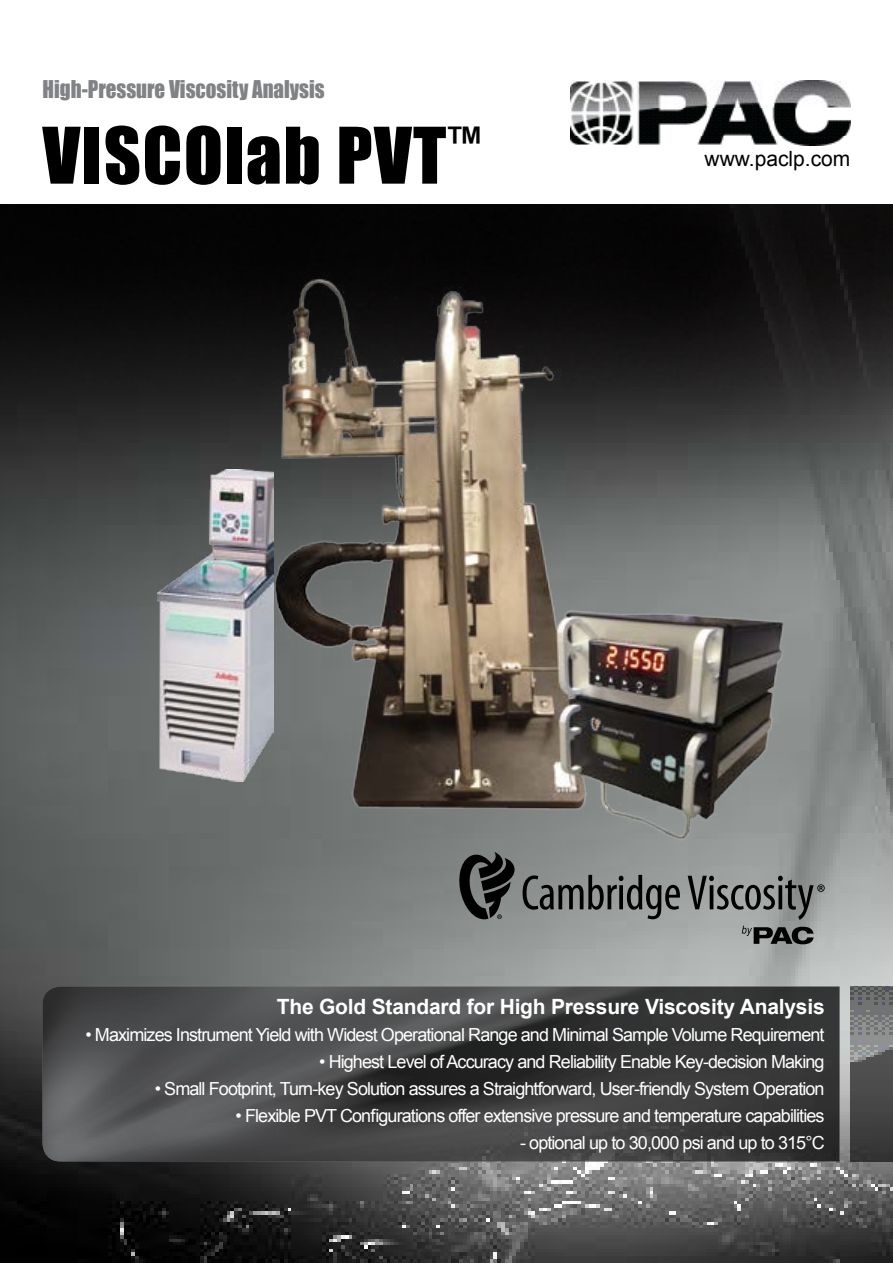
<style>
.page{position:relative;width:893px;height:1263px;background:#fff}
.page>*{position:absolute;margin:0;border:0;box-sizing:border-box;transform-origin:0 0}
.t1{font:72px "Impact";letter-spacing:.02em;color:#000}
.t2{font:22.5px "Impact";color:#808285;scale:.93 1}
.t3{font:700 21px "Arial";letter-spacing:-.01em;color:#fff}
.t4{font:21px "Arial";color:#000}
.t5{font:18px "Arial";letter-spacing:-.05em;color:#fff}
</style>
<div class="page">
<img style="left:0;top:205px;width:893px;height:1058px">
<img style="left:570px;top:81px;width:280px;height:65px">
<img style="left:43px;top:986px;width:796px;height:175px">
<img style="left:851px;top:986px;width:42px;height:175px">
<svg style="left:688px;top:876px;width:137px;height:44px;background:#797c7b"></svg>
<svg style="left:742px;top:926px;width:72px;height:18px"></svg>
<svg style="left:457px;top:852px;width:223px;height:68px;background:#6c6f6f"></svg>
<img style="left:158px;top:470px;width:32px;height:312px">
<img style="left:190px;top:273px;width:623px;height:576px">
<p class="t2" style="left:43px;top:71px;width:305px">High-Pressure Viscosity Analysis</p>
<h1 class="t1" style="left:43px;top:100px;width:440px">VISCOlab PVT<sup>™</sup></h1>
<p class="t4" style="left:705px;top:145px;width:147px">www.paclp.com</p>
<p class="t3" style="left:277px;top:993px;width:549px">The Gold Standard for High Pressure Viscosity Analysis</p>
<p class="t5" style="left:85px;top:1023px;width:741px">• Maximizes Instrument Yield with Widest Operational Range and Minimal Sample Volume Requirement</p>
<p class="t5" style="left:319px;top:1050px;width:507px">• Highest Level of Accuracy and Reliability Enable Key-decision Making</p>
<p class="t5" style="left:155px;top:1077px;width:671px">• Small Footprint, Turn-key Solution assures a Straightforward, User-friendly System Operation</p>
<p class="t5" style="left:236px;top:1104px;width:591px">• Flexible PVT Configurations offer extensive pressure and temperature capabilities</p>
<p class="t5" style="left:520px;top:1131px;width:306px">- optional up to 30,000 psi and up to 315°C</p>
</div>
